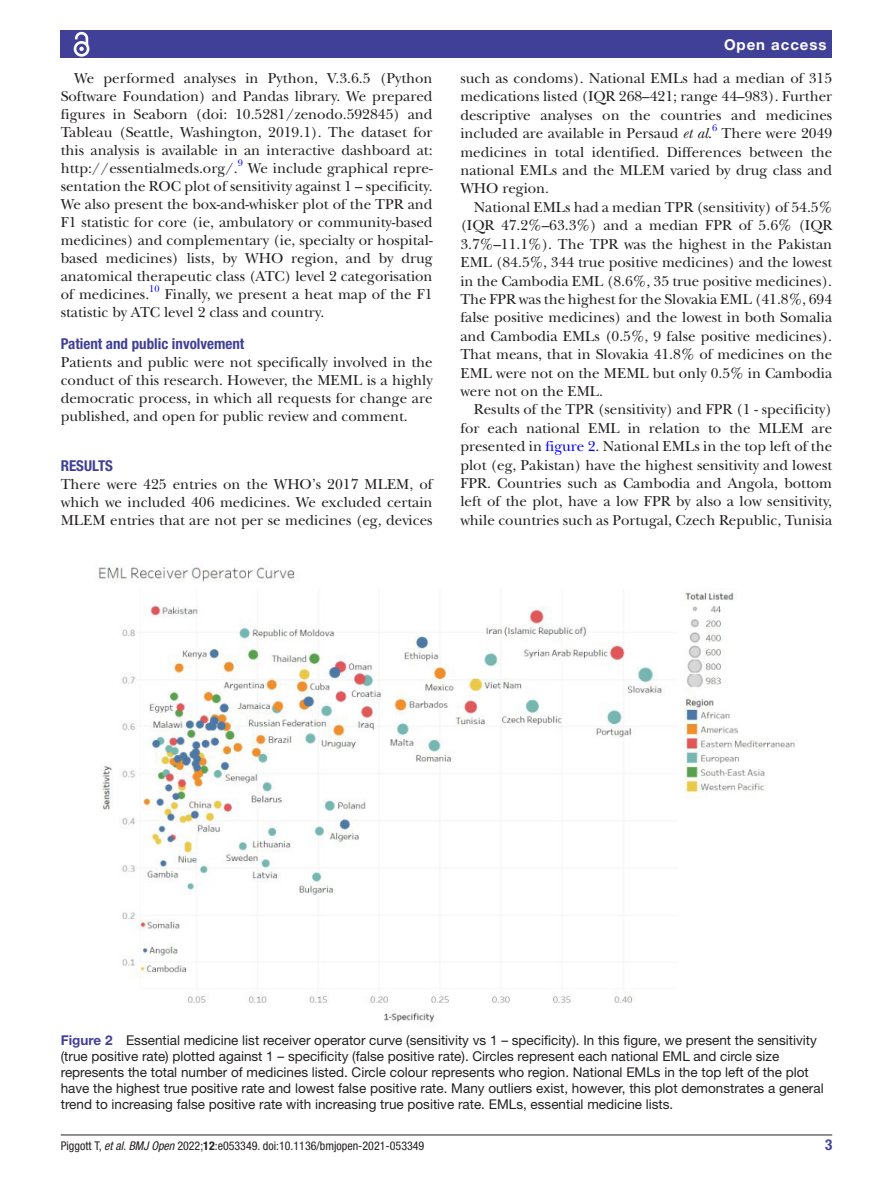
<style>
.page{position:relative;width:893px;height:1191px;background:#fff}
.page>*{position:absolute;margin:0;border:0;box-sizing:border-box;transform-origin:0 0}
.t1{font:15px/18.5px "New Baskerville";color:#231f20;text-align:justify}
.t2{font:700 condensed 15px "Helvetica Neue LT Std";color:#414099}
.t3{font:700 15px "Helvetica Neue LT Std";letter-spacing:.065em;color:#fff}
.t4{font:13.5px/16.2px "Helvetica Neue LT Std";color:#231f20}
.t5{font:condensed 12px "Helvetica Neue LT Std";color:#231f20}
.t6{font:9.9px "New Baskerville";color:#00f}
.s1{font-style:italic}
.s2{color:#00f}
.s3{font-weight:700;color:#414099}
.s4{font-weight:700}
</style>
<div class="page">
<hr style="left:61px;top:1134px;width:771px;height:1px;background:#231f20">
<div style="left:61px;top:31px;width:771px;height:27px;background:#414099"></div>
<svg style="left:73px;top:31px;width:17px;height:26px"></svg>
<img style="left:98px;top:564px;width:697px;height:462px">
<p class="t1" style="left:61px;top:69px;width:373px;line-height:18px;text-indent:14px">We performed analyses in Python, V.3.6.5 (Python Software Foundation) and Pandas library. We prepared figures in Seaborn (doi: 10.5281/zenodo.592845) and Tableau (Seattle, Washington, 2019.1). The dataset for this analysis is available in an interactive dashboard at: http://essentialmeds.org/.</p>
<p class="t6" style="left:238px;top:157px;width:7px">9</p>
<p class="t1" style="left:61px;top:159px;width:373px;line-height:18px;text-indent:187px">We include graphical repre&shy;sentation the ROC plot of sensitivity against 1 – specificity.<br>We also present the box-and-whisker plot of the TPR and F1 statistic for core (ie, ambulatory or community-based medicines) and complementary (ie, specialty or hospital&shy;based medicines) lists, by WHO region, and by drug anatomical therapeutic class (ATC) level 2 categorisation of medicines.</p>
<p class="t6" style="left:149px;top:283px;width:12px">10</p>
<p class="t1" style="left:61px;top:285px;width:373px;line-height:18px;text-indent:104px">Finally, we present a heat map of the F1 statistic by ATC level 2 class and country.</p>
<p class="t2" style="left:61px;top:334px;width:185px">Patient and public involvement</p>
<p class="t1" style="left:61px;top:353px;width:373px;line-height:18px">Patients and public were not specifically involved in the conduct of this research. However, the MEML is a highly democratic process, in which all requests for change are published, and open for public review and comment.</p>
<p class="t2" style="left:61px;top:457px;width:54px">RESULTS</p>
<p class="t1" style="left:61px;top:475px;width:373px;line-height:18px">There were 425 entries on the WHO’s 2017 MLEM, of which we included 406 medicines. We excluded certain MLEM entries that are not per se medicines (eg, devices</p>
<p class="t3" style="left:724px;top:35px;width:104px">Open access</p>
<p class="t1" style="left:460px;top:69px;width:373px">such as condoms). National EMLs had a median of 315 medications listed (IQR 268–421; range 44–983). Further descriptive analyses on the countries and medicines included are available in Persaud <span class="s1">et al</span>.</p>
<p class="t6" style="left:712px;top:122px;width:7px">6</p>
<p class="t1" style="left:460px;top:124px;width:373px;text-indent:261px">There were 2049 medicines in total identified. Differences between the national EMLs and the MLEM varied by drug class and WHO region.</p>
<p class="t1" style="left:460px;top:198px;width:373px;text-indent:14px">National EMLs had a median TPR (sensitivity) of 54.5% (IQR 47.2%–63.3%) and a median FPR of 5.6% (IQR 3.7%–11.1%). The TPR was the highest in the Pakistan EML (84.5%, 344 true positive medicines) and the lowest in the Cambodia EML (8.6%, 35 true positive medicines).<br>The FPR was the highest for the Slovakia EML (41.8%, 694 false positive medicines) and the lowest in both Somalia and Cambodia EMLs (0.5%, 9 false positive medicines).<br>That means, that in Slovakia 41.8% of medicines on the EML were not on the MEML but only 0.5% in Cambodia were not on the EML.</p>
<p class="t1" style="left:460px;top:400px;width:373px;text-indent:14px">Results of the TPR (sensitivity) and FPR (1 - specificity) for each national EML in relation to the MLEM are presented in <span class="s2">figure 2</span>. National EMLs in the top left of the plot (eg, Pakistan) have the highest sensitivity and lowest FPR. Countries such as Cambodia and Angola, bottom left of the plot, have a low FPR by also a low sensitivity, while countries such as Portugal, Czech Republic, Tunisia</p>
<p class="t4" style="left:61px;top:1031px;width:764px"><span class="s3">Figure 2</span> Essential medicine list receiver operator curve (sensitivity vs 1 – specificity). In this figure, we present the sensitivity (true positive rate) plotted against 1 – specificity (false positive rate). Circles represent each national EML and circle size represents the total number of medicines listed. Circle colour represents who region. National EMLs in the top left of the plot have the highest true positive rate and lowest false positive rate. Many outliers exist, however, this plot demonstrates a general trend to increasing false positive rate with increasing true positive rate. EMLs, essential medicine lists.</p>
<p class="t5" style="left:61px;top:1138px;width:365px">Piggott T, <span class="s1">et al</span>. <span class="s1">BMJ Open</span> 2022;<span class="s4">12</span>:e053349. doi:10.1136/bmjopen-2021-053349</p>
<p class="t2" style="left:825px;top:1135px;width:9px">3</p>
</div>
